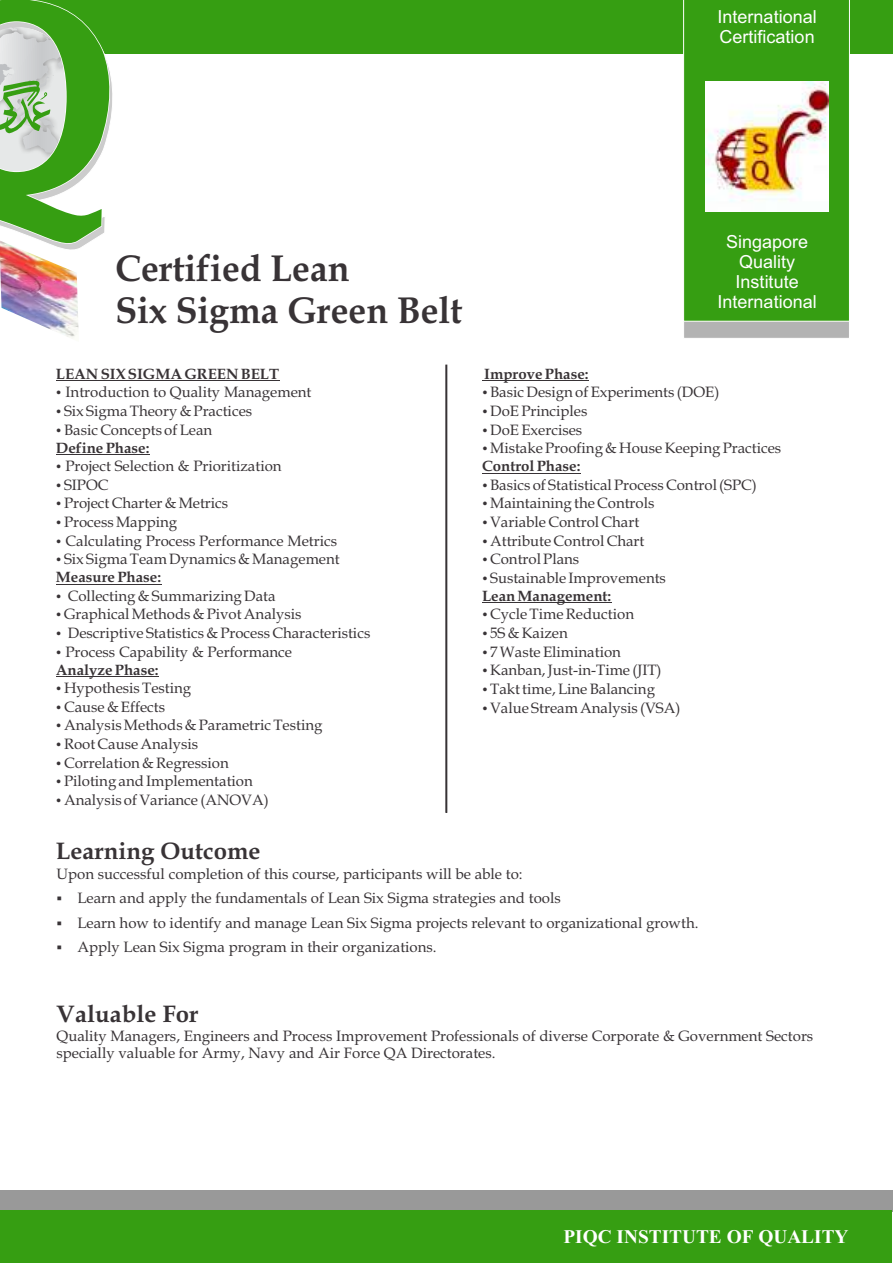
<style>
.page{position:relative;width:893px;height:1263px;background:#fff}
.page>*{position:absolute;margin:0;border:0;box-sizing:border-box;transform-origin:0 0}
.t1{font:700 37.5px/42.5px "Book Antiqua";color:#383336;scale:.95 1}
.t2{font:700 24px "Book Antiqua";color:#383336}
.t3{font:700 24px "Aparajita";color:#fff}
.t4{font:18px/20.1px "Arial";color:#fff}
.t5{font:15px/18.1px "Book Antiqua";color:#383336}
.t6{font:700 15px "Book Antiqua";color:#383336}
.s1{font-weight:700}
</style>
<div class="page">
<div style="left:0;top:0;width:893px;height:54px;background:#369e12"></div>
<div style="left:0;top:1190px;width:893px;height:22px;background:#999"></div>
<div style="left:0;top:1210px;width:892px;height:53px;background:#369e12"></div>
<svg style="left:0;top:0;width:113px;height:248px"></svg>
<img style="left:0;top:240px;width:79px;height:98px">
<hr style="left:56px;top:380px;width:223px;height:1px;background:#383336">
<hr style="left:56px;top:454px;width:93px;height:1px;background:#383336">
<hr style="left:56px;top:584px;width:105px;height:1px;background:#383336">
<hr style="left:56px;top:676px;width:103px;height:1px;background:#383336">
<hr style="left:482px;top:380px;width:107px;height:1px;background:#383336">
<hr style="left:482px;top:473px;width:99px;height:1px;background:#383336">
<hr style="left:482px;top:602px;width:129px;height:1px;background:#383336">
<svg style="left:445px;top:364px;width:3px;height:449px"></svg>
<div style="left:684px;top:322px;width:165px;height:16px;background:#b3b3b3"></div>
<div style="left:683px;top:0;width:167px;height:322px;background:#369e12"></div>
<img style="left:705px;top:81px;width:123px;height:131px">
<p class="t4" style="left:718px;top:8px;width:101px">International<br>Certification</p>
<h1 class="t1" style="left:115px;top:251px;width:366px">Certified Lean<br>Six Sigma Green Belt</h1>
<p class="t6" style="left:56px;top:368px;width:225px">LEAN SIX SIGMA GREEN BELT</p>
<p class="t5" style="left:56px;top:385px;width:257px">• Introduction to Quality Management</p>
<p class="t5" style="left:56px;top:404px;width:198px">• Six Sigma Theory &amp; Practices</p>
<p class="t5" style="left:56px;top:422px;width:158px">• Basic Concepts of Lean<br><span class="s1">Define Phase:</span></p>
<p class="t5" style="left:56px;top:459px;width:227px">• Project Selection &amp; Prioritization</p>
<p class="t5" style="left:56px;top:477px;width:54px">• SIPOC</p>
<p class="t5" style="left:56px;top:496px;width:174px">• Project Charter &amp; Metrics</p>
<p class="t5" style="left:56px;top:515px;width:123px">• Process Mapping</p>
<p class="t5" style="left:56px;top:533px;width:283px">• Calculating Process Performance Metrics</p>
<p class="t5" style="left:56px;top:552px;width:285px">• Six Sigma Team Dynamics &amp; Management<br><span class="s1">Measure Phase:</span></p>
<p class="t5" style="left:56px;top:588px;width:221px">• Collecting &amp; Summarizing Data</p>
<p class="t5" style="left:56px;top:607px;width:247px">• Graphical Methods &amp; Pivot Analysis</p>
<p class="t5" style="left:56px;top:626px;width:316px">• Descriptive Statistics &amp; Process Characteristics</p>
<p class="t5" style="left:56px;top:644px;width:238px">• Process Capability &amp; Performance<br><span class="s1">Analyze Phase:</span></p>
<p class="t5" style="left:56px;top:681px;width:137px">• Hypothesis Testing</p>
<p class="t5" style="left:56px;top:699px;width:111px">• Cause &amp; Effects</p>
<p class="t5" style="left:56px;top:718px;width:268px">• Analysis Methods &amp; Parametric Testing</p>
<p class="t5" style="left:56px;top:737px;width:144px">• Root Cause Analysis</p>
<p class="t5" style="left:56px;top:755px;width:174px">• Correlation &amp; Regression</p>
<p class="t5" style="left:56px;top:774px;width:198px">• Piloting and Implementation</p>
<p class="t5" style="left:56px;top:793px;width:214px">• Analysis of Variance (ANOVA)</p>
<p class="t4" style="left:718px;top:233px;width:101px;text-align:center">Singapore<br>Quality<br>Institute<br>International</p>
<p class="t6" style="left:484px;top:368px;width:106px">Improve Phase:</p>
<p class="t5" style="left:482px;top:385px;width:239px">• Basic Design of Experiments (DOE)</p>
<p class="t5" style="left:482px;top:404px;width:107px">• DoE Principles</p>
<p class="t5" style="left:482px;top:422px;width:102px">• DoE Exercises</p>
<p class="t5" style="left:482px;top:441px;width:301px">• Mistake Proofing &amp; House Keeping Practices<br><span class="s1">Control Phase:</span></p>
<p class="t5" style="left:482px;top:477px;width:276px">• Basics of Statistical Process Control (SPC)</p>
<p class="t5" style="left:482px;top:496px;width:174px">• Maintaining the Controls</p>
<p class="t5" style="left:482px;top:515px;width:159px">• Variable Control Chart</p>
<p class="t5" style="left:482px;top:533px;width:164px">• Attribute Control Chart</p>
<p class="t5" style="left:482px;top:552px;width:99px">• Control Plans</p>
<p class="t5" style="left:482px;top:570px;width:185px">• Sustainable Improvements<br><span class="s1">Lean Management:</span></p>
<p class="t5" style="left:482px;top:607px;width:154px">• Cycle Time Reduction</p>
<p class="t5" style="left:482px;top:626px;width:87px">• 5S &amp; Kaizen</p>
<p class="t5" style="left:482px;top:644px;width:140px">• 7 Waste Elimination</p>
<p class="t5" style="left:482px;top:663px;width:181px">• Kanban, Just-in-Time (JIT)</p>
<p class="t5" style="left:482px;top:681px;width:174px">• Takt time, Line Balancing</p>
<p class="t5" style="left:482px;top:700px;width:200px">• Value Stream Analysis (VSA)</p>
<h2 class="t2" style="left:56px;top:842px;width:206px">Learning Outcome</h2>
<p class="t5" style="left:57px;top:866px;width:468px">Upon successful completion of this course, participants will be able to:</p>
<p class="t5" style="left:57px;top:891px;width:506px">▪ Learn and apply the fundamentals of Lean Six Sigma strategies and tools</p>
<p class="t5" style="left:57px;top:915px;width:643px">▪ Learn how to identify and manage Lean Six Sigma projects relevant to organizational growth.</p>
<p class="t5" style="left:57px;top:939px;width:382px">▪ Apply Lean Six Sigma program in their organizations.</p>
<h2 class="t2" style="left:56px;top:1004px;width:144px">Valuable For</h2>
<p class="t5" style="left:57px;top:1028px;width:758px;line-height:17.7px">Quality Managers, Engineers and Process Improvement Professionals of diverse Corporate &amp; Government Sectors specially valuable for Army, Navy and Air Force QA Directorates.</p>
<h2 class="t3" style="left:563px;top:1225px;width:287px">PIQC INSTITUTE OF QUALITY</h2>
</div>
